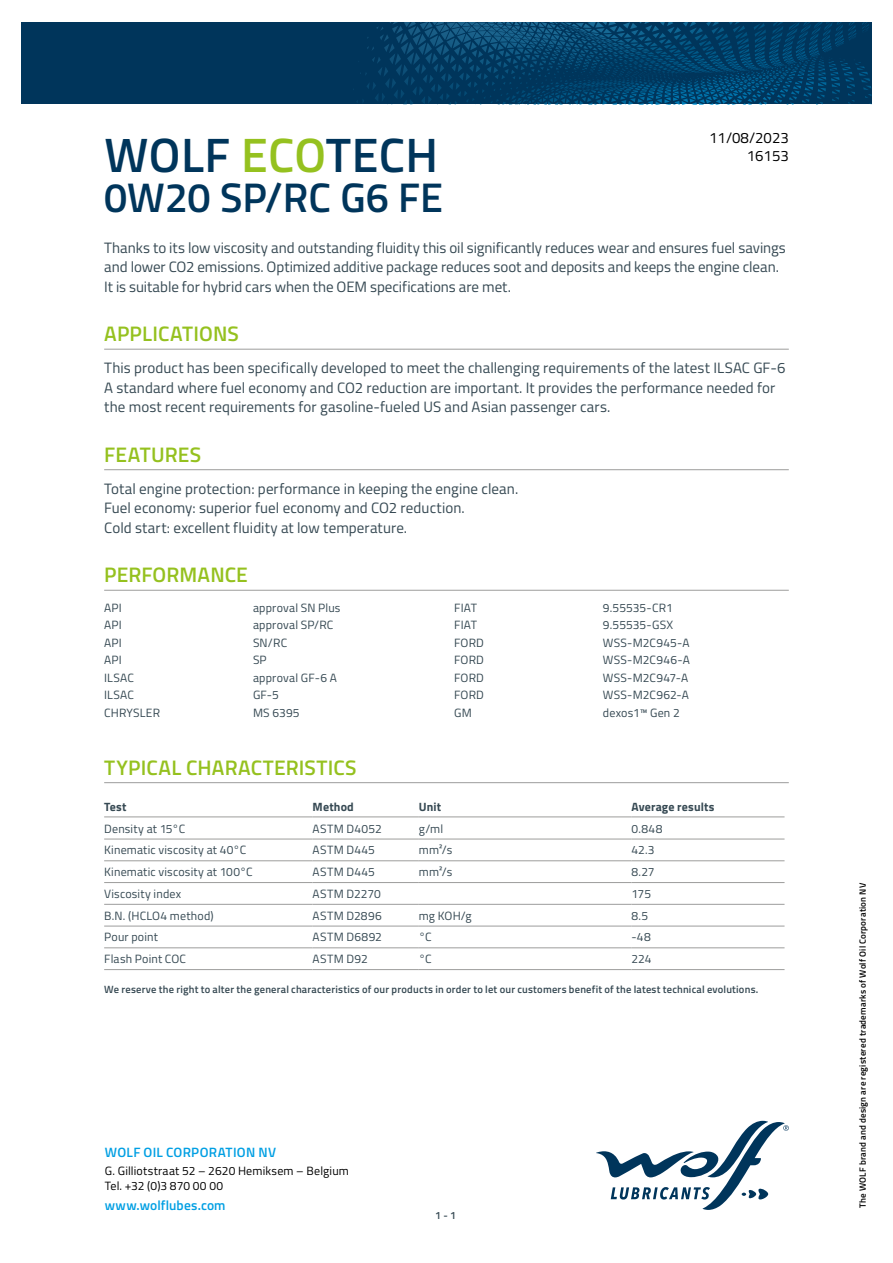
<style>
.page{position:relative;width:893px;height:1263px;background:#fff}
.page>*{position:absolute;margin:0;border:0;box-sizing:border-box;transform-origin:0 0}
.t1{font:600 48.3px "Titillium";letter-spacing:.01em;color:#00355b}
.t2{font:600 41.4px "Titillium";color:#00355b}
.t3{font:600 21px "Titillium";letter-spacing:.005em;color:#95c11f}
.t4{font:15px/19.5px "Titillium";letter-spacing:.005em;color:#364953}
.t5{font:15px/18px "Titillium";color:#000;text-align:right}
.t6{font:600 13.5px "Titillium";letter-spacing:.015em;color:#009fe3}
.t7{font:12px "Titillium";letter-spacing:.015em;color:#364953}
.t8{font:12px/14.4px "Titillium";letter-spacing:.015em;color:#000}
.t9{font:700 12px "Titillium";letter-spacing:.015em;color:#364953}
.t10{font:600 10.5px "Titillium";letter-spacing:.02em;color:#364953}
.t11{font:600 9px "Titillium";letter-spacing:.025em;color:#000}
.s1{color:#95c11f}
</style>
<div class="page">
<svg style="left:596px;top:1121px;width:193px;height:89px"></svg>
<svg style="left:21px;top:22px;width:851px;height:82px;background:#013b62"></svg>
<hr style="left:104px;top:349px;width:685px;height:1px;background:#9d9d9c">
<hr style="left:104px;top:469px;width:685px;height:1px;background:#9d9d9c">
<hr style="left:104px;top:590px;width:685px;height:1px;background:#9d9d9c">
<hr style="left:104px;top:782px;width:685px;height:1px;background:#9d9d9c">
<hr style="left:104px;top:816px;width:209px;height:1px;background:#9d9d9c">
<hr style="left:313px;top:816px;width:106px;height:1px;background:#9d9d9c">
<hr style="left:419px;top:816px;width:212px;height:1px;background:#9d9d9c">
<hr style="left:631px;top:816px;width:153px;height:1px;background:#9d9d9c">
<hr style="left:104px;top:839px;width:209px;height:1px;background:#9d9d9c">
<hr style="left:313px;top:839px;width:106px;height:1px;background:#9d9d9c">
<hr style="left:419px;top:839px;width:212px;height:1px;background:#9d9d9c">
<hr style="left:631px;top:839px;width:153px;height:1px;background:#9d9d9c">
<hr style="left:104px;top:860px;width:209px;height:1px;background:#9d9d9c">
<hr style="left:313px;top:860px;width:106px;height:1px;background:#9d9d9c">
<hr style="left:419px;top:860px;width:212px;height:1px;background:#9d9d9c">
<hr style="left:631px;top:860px;width:153px;height:1px;background:#9d9d9c">
<hr style="left:104px;top:882px;width:209px;height:1px;background:#9d9d9c">
<hr style="left:313px;top:882px;width:106px;height:1px;background:#9d9d9c">
<hr style="left:419px;top:882px;width:212px;height:1px;background:#9d9d9c">
<hr style="left:631px;top:882px;width:153px;height:1px;background:#9d9d9c">
<hr style="left:104px;top:904px;width:209px;height:1px;background:#9d9d9c">
<hr style="left:313px;top:904px;width:106px;height:1px;background:#9d9d9c">
<hr style="left:419px;top:904px;width:212px;height:1px;background:#9d9d9c">
<hr style="left:631px;top:904px;width:153px;height:1px;background:#9d9d9c">
<hr style="left:104px;top:926px;width:209px;height:1px;background:#9d9d9c">
<hr style="left:313px;top:926px;width:106px;height:1px;background:#9d9d9c">
<hr style="left:419px;top:926px;width:212px;height:1px;background:#9d9d9c">
<hr style="left:631px;top:926px;width:153px;height:1px;background:#9d9d9c">
<hr style="left:104px;top:947px;width:209px;height:1px;background:#9d9d9c">
<hr style="left:313px;top:947px;width:106px;height:1px;background:#9d9d9c">
<hr style="left:419px;top:947px;width:212px;height:1px;background:#9d9d9c">
<hr style="left:631px;top:947px;width:153px;height:1px;background:#9d9d9c">
<hr style="left:104px;top:969px;width:209px;height:1px;background:#9d9d9c">
<hr style="left:313px;top:969px;width:106px;height:1px;background:#9d9d9c">
<hr style="left:419px;top:969px;width:212px;height:1px;background:#9d9d9c">
<hr style="left:631px;top:969px;width:153px;height:1px;background:#9d9d9c">
<p class="t5" style="left:709px;top:128px;width:81px">11/08/2023<br>16153</p>
<h1 class="t1" style="left:104px;top:118px;width:335px">WOLF <span class="s1">ECO</span>TECH</h1>
<h2 class="t2" style="left:104px;top:166px;width:340px">0W20 SP/RC G6 FE</h2>
<p class="t4" style="left:104px;top:237px;width:683px">Thanks to its low viscosity and outstanding fluidity this oil significantly reduces wear and ensures fuel savings and lower CO2 emissions. Optimized additive package reduces soot and deposits and keeps the engine clean.<br>It is suitable for hybrid cars when the OEM specifications are met.</p>
<h3 class="t3" style="left:104px;top:318px;width:136px">APPLICATIONS</h3>
<p class="t4" style="left:104px;top:358px;width:683px">This product has been specifically developed to meet the challenging requirements of the latest ILSAC GF-6<br>A standard where fuel economy and CO2 reduction are important. It provides the performance needed for the most recent requirements for gasoline-fueled US and Asian passenger cars.</p>
<h3 class="t3" style="left:104px;top:438px;width:98px">FEATURES</h3>
<p class="t4" style="left:104px;top:478px;width:416px">Total engine protection: performance in keeping the engine clean.<br>Fuel economy: superior fuel economy and CO2 reduction.<br>Cold start: excellent fluidity at low temperature.</p>
<h3 class="t3" style="left:104px;top:559px;width:145px">PERFORMANCE</h3>
<p class="t7" style="left:104px;top:599px;width:19px">API</p>
<p class="t7" style="left:253px;top:599px;width:89px">approval SN Plus</p>
<p class="t7" style="left:104px;top:616px;width:19px">API</p>
<p class="t7" style="left:253px;top:616px;width:82px">approval SP/RC</p>
<p class="t7" style="left:104px;top:634px;width:19px">API</p>
<p class="t7" style="left:253px;top:634px;width:36px">SN/RC</p>
<p class="t7" style="left:104px;top:651px;width:19px">API</p>
<p class="t7" style="left:253px;top:651px;width:15px">SP</p>
<p class="t7" style="left:104px;top:669px;width:31px">ILSAC</p>
<p class="t7" style="left:253px;top:669px;width:85px">approval GF-6 A</p>
<p class="t7" style="left:104px;top:686px;width:31px">ILSAC</p>
<p class="t7" style="left:253px;top:686px;width:27px">GF-5</p>
<p class="t7" style="left:104px;top:704px;width:57px">CHRYSLER</p>
<p class="t7" style="left:253px;top:704px;width:48px">MS 6395</p>
<p class="t7" style="left:454px;top:599px;width:24px">FIAT</p>
<p class="t7" style="left:603px;top:599px;width:71px">9.55535-CR1</p>
<p class="t7" style="left:454px;top:616px;width:24px">FIAT</p>
<p class="t7" style="left:603px;top:616px;width:72px">9.55535-GSX</p>
<p class="t7" style="left:454px;top:634px;width:31px">FORD</p>
<p class="t7" style="left:603px;top:634px;width:88px">WSS-M2C945-A</p>
<p class="t7" style="left:454px;top:651px;width:31px">FORD</p>
<p class="t7" style="left:603px;top:651px;width:88px">WSS-M2C946-A</p>
<p class="t7" style="left:454px;top:669px;width:31px">FORD</p>
<p class="t7" style="left:603px;top:669px;width:87px">WSS-M2C947-A</p>
<p class="t7" style="left:454px;top:686px;width:31px">FORD</p>
<p class="t7" style="left:603px;top:686px;width:88px">WSS-M2C962-A</p>
<p class="t7" style="left:454px;top:704px;width:19px">GM</p>
<p class="t7" style="left:603px;top:704px;width:78px">dexos1™ Gen 2</p>
<h3 class="t3" style="left:104px;top:751px;width:254px">TYPICAL CHARACTERISTICS</h3>
<p class="t9" style="left:104px;top:797px;width:24px">Test</p>
<p class="t9" style="left:313px;top:797px;width:43px">Method</p>
<p class="t9" style="left:419px;top:797px;width:24px">Unit</p>
<p class="t9" style="left:631px;top:797px;width:84px">Average results</p>
<p class="t7" style="left:104px;top:820px;width:83px">Density at 15°C</p>
<p class="t7" style="left:313px;top:820px;width:71px">ASTM D4052</p>
<p class="t7" style="left:419px;top:820px;width:26px">g/ml</p>
<p class="t7" style="left:631px;top:820px;width:32px">0.848</p>
<p class="t7" style="left:104px;top:841px;width:144px">Kinematic viscosity at 40°C</p>
<p class="t7" style="left:313px;top:841px;width:64px">ASTM D445</p>
<p class="t7" style="left:419px;top:841px;width:35px">mm²/s</p>
<p class="t7" style="left:631px;top:841px;width:25px">42.3</p>
<p class="t7" style="left:104px;top:863px;width:150px">Kinematic viscosity at 100°C</p>
<p class="t7" style="left:313px;top:863px;width:64px">ASTM D445</p>
<p class="t7" style="left:419px;top:863px;width:35px">mm²/s</p>
<p class="t7" style="left:631px;top:863px;width:25px">8.27</p>
<p class="t7" style="left:104px;top:885px;width:79px">Viscosity index</p>
<p class="t7" style="left:313px;top:885px;width:70px">ASTM D2270</p>
<p class="t7" style="left:631px;top:885px;width:21px">175</p>
<p class="t7" style="left:104px;top:907px;width:111px">B.N. (HCLO4 method)</p>
<p class="t7" style="left:313px;top:907px;width:71px">ASTM D2896</p>
<p class="t7" style="left:419px;top:907px;width:54px">mg KOH/g</p>
<p class="t7" style="left:631px;top:907px;width:18px">8.5</p>
<p class="t7" style="left:104px;top:928px;width:55px">Pour point</p>
<p class="t7" style="left:313px;top:928px;width:71px">ASTM D6892</p>
<p class="t7" style="left:419px;top:928px;width:14px">°C</p>
<p class="t7" style="left:631px;top:928px;width:21px">-48</p>
<p class="t7" style="left:104px;top:950px;width:83px">Flash Point COC</p>
<p class="t7" style="left:313px;top:950px;width:57px">ASTM D92</p>
<p class="t7" style="left:419px;top:950px;width:14px">°C</p>
<p class="t7" style="left:631px;top:950px;width:22px">224</p>
<p class="t10" style="left:104px;top:982px;width:656px">We reserve the right to alter the general characteristics of our products in order to let our customers benefit of the latest technical evolutions.</p>
<p class="t6" style="left:105px;top:1142px;width:173px">WOLF OIL CORPORATION NV</p>
<p class="t8" style="left:105px;top:1163px;width:246px">G. Gilliotstraat 52 – 2620 Hemiksem – Belgium<br>Tel. +32 (0)3 870 00 00</p>
<p class="t6" style="left:105px;top:1195px;width:122px">www.wolflubes.com</p>
<p class="t10" style="left:435px;top:1207px;width:22px">1 - 1</p>
<p class="t11" style="left:856px;top:1208px;width:326px;rotate:-90deg">The WOLF brand and design are registered trademarks of Wolf Oil Corporation NV</p>
</div>
